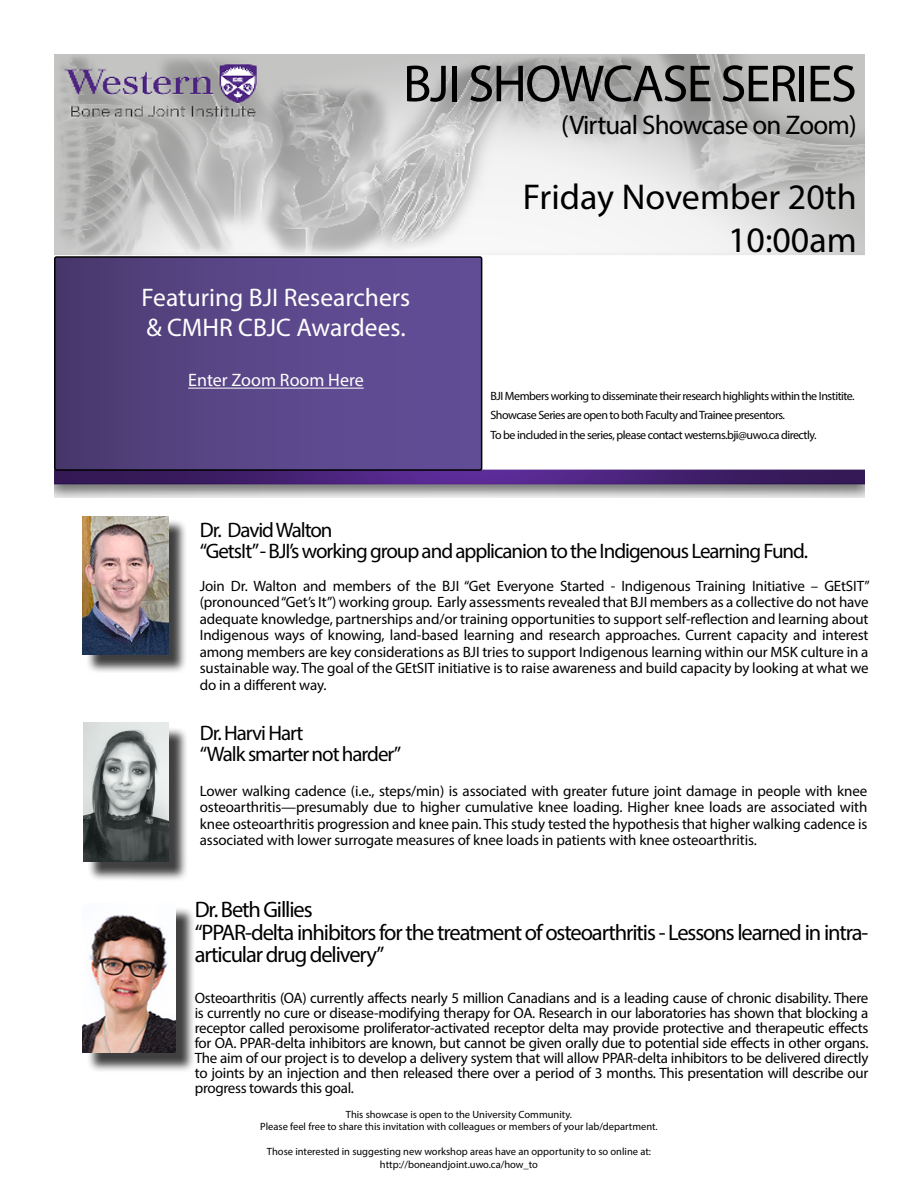
<style>
.page{position:relative;width:918px;height:1188px;background:#fff}
.page>*{position:absolute;margin:0;border:0;box-sizing:border-box;transform-origin:0 0}
.t1{font:52.5px "Myriad Pro";letter-spacing:-.03em;color:#000}
.t2{font:36px/43.2px "Myriad Pro";color:#000;text-align:right}
.t3{font:27px "Myriad Pro";letter-spacing:-.03em;color:#000}
.t4{font:25.5px/30.6px "Myriad Pro";color:#fff}
.t5{font:22.5px/22.5px "Myriad Pro";letter-spacing:-.05em;color:#000}
.t6{font:21px/21px "Myriad Pro";letter-spacing:-.05em;color:#000}
.t7{font:18px "Myriad Pro";color:#fff}
.t8{font:15px/16.5px "Myriad Pro";letter-spacing:-.01em;color:#000;text-align:justify}
.t9{font:12px/19.5px "Myriad Pro";letter-spacing:-.04em;color:#000}
.t10{font:10.5px/12.6px "Myriad Pro";color:#000;text-align:center}
</style>
<div class="page">
<img style="left:55px;top:54px;width:810px;height:444px">
<svg style="left:57px;top:259px;width:422px;height:209px;background:#584586"></svg>
<hr style="left:188px;top:388px;width:176px;height:1px;background:#fff">
<div style="left:54px;top:256px;width:428px;height:215px;border:2px solid #000;border-radius:2px"></div>
<div style="left:86px;top:907px;width:110px;height:165px;background:#000;opacity:.75"></div>
<img style="left:83px;top:907px;width:93px;height:145px">
<div style="left:87px;top:726px;width:101px;height:156px;background:#000;opacity:.75"></div>
<img style="left:83px;top:722px;width:86px;height:140px">
<div style="left:85px;top:518px;width:102px;height:155px;background:#000;opacity:.75"></div>
<img style="left:83px;top:516px;width:85px;height:139px">
<h1 class="t1" style="left:403px;top:51px;width:455px">BJI SHOWCASE SERIES</h1>
<h3 class="t3" style="left:561px;top:108px;width:297px">(Virtual Showcase on Zoom)</h3>
<h3 class="t4" style="left:142px;top:281px;width:270px">Featuring BJI Researchers &amp; CMHR CBJC Awardees.</h3>
<p class="t7" style="left:188px;top:369px;width:177px">Enter Zoom Room Here</p>
<h2 class="t2" style="left:523px;top:175px;width:335px">Friday November 20th<br>10:00am</h2>
<p class="t9" style="left:490px;top:386px;width:366px">BJI Members working to disseminate their research highlights within the Institite.<br>Showcase Series are open to both Faculty and Trainee presentors.<br>To be included in the series, please contact westerns.bji@uwo.ca directly.</p>
<h3 class="t6" style="left:200px;top:519px;width:610px">Dr. David Walton<br>“GetsIt”- BJI’s working group and applicanion to the Indigenous Learning Fund.</h3>
<p class="t8" style="left:200px;top:577px;width:672px">Join Dr. Walton and members of the BJI “Get Everyone Started - Indigenous Training Initiative – GEtSIT” (pronounced “Get’s It”) working group. Early assessments revealed that BJI members as a collective do not have adequate knowledge, partnerships and/or training opportunities to support self-reflection and learning about Indigenous ways of knowing, land-based learning and research approaches. Current capacity and interest among members are key considerations as BJI tries to support Indigenous learning within our MSK culture in a sustainable way. The goal of the GEtSIT initiative is to raise awareness and build capacity by looking at what we do in a different way.</p>
<h3 class="t6" style="left:200px;top:723px;width:203px">Dr. Harvi Hart<br>“Walk smarter not harder”</h3>
<p class="t8" style="left:200px;top:782px;width:669px">Lower walking cadence (i.e., steps/min) is associated with greater future joint damage in people with knee osteoarthritis—presumably due to higher cumulative knee loading. Higher knee loads are associated with knee osteoarthritis progression and knee pain. This study tested the hypothesis that higher walking cadence is associated with lower surrogate measures of knee loads in patients with knee osteoarthritis.</p>
<h3 class="t5" style="left:195px;top:898px;width:675px">Dr. Beth Gillies<br>“PPAR-delta inhibitors for the treatment of osteoarthritis - Lessons learned in intra&shy;articular drug delivery”</h3>
<p class="t8" style="left:195px;top:990px;width:675px;line-height:15px">Osteoarthritis (OA) currently affects nearly 5 million Canadians and is a leading cause of chronic disability. There is currently no cure or disease-modifying therapy for OA. Research in our laboratories has shown that blocking a receptor called peroxisome proliferator-activated receptor delta may provide protective and therapeutic effects for OA. PPAR-delta inhibitors are known, but cannot be given orally due to potential side effects in other organs.<br>The aim of our project is to develop a delivery system that will allow PPAR-delta inhibitors to be delivered directly to joints by an injection and then released there over a period of 3 months. This presentation will describe our progress towards this goal.</p>
<p class="t10" style="left:260px;top:1108px;width:399px">This showcase is open to the University Community.<br>Please feel free to share this invitation with colleagues or members of your lab/department.</p>
<p class="t10" style="left:267px;top:1145px;width:386px">Those interested in suggesting new workshop areas have an opportunity to so online at: http://boneandjoint.uwo.ca/how_to</p>
</div>
